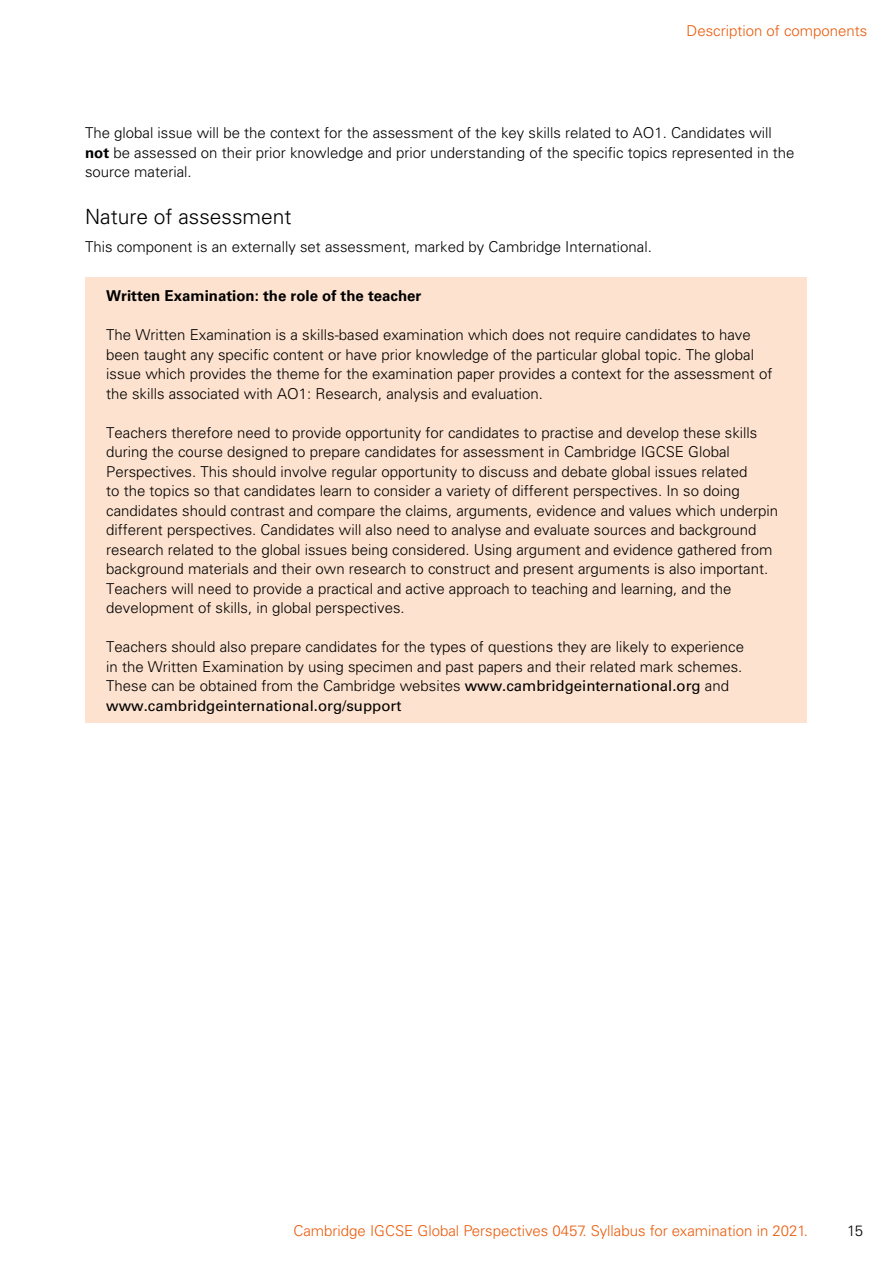
<style>
.page{position:relative;width:893px;height:1263px;background:#fff}
.page>*{position:absolute;margin:0;border:0;box-sizing:border-box;transform-origin:0 0}
.t1{font:300 21px "Univers LT Std";color:#000}
.t2{font:300 15px/19.5px "Univers LT Std";color:#000}
.t3{font:300 15px "Univers LT Std";color:#ea5b0b}
.t4{font:700 15px "Univers LT Std";color:#000}
.s1{font-weight:700}
.s2{font-weight:400}
</style>
<div class="page">
<div style="left:85px;top:277px;width:721px;height:446px;background:#fde2cf"></div>
<p class="t3" style="left:687px;top:22px;width:182px">Description of components</p>
<p class="t2" style="left:85px;top:123px;width:711px">The global issue will be the context for the assessment of the key skills related to AO1. Candidates will <span class="s1">not</span> be assessed on their prior knowledge and prior understanding of the specific topics represented in the source material.</p>
<h1 class="t1" style="left:85px;top:204px;width:208px">Nature of assessment</h1>
<p class="t2" style="left:85px;top:237px;width:568px">This component is an externally set assessment, marked by Cambridge International.</p>
<p class="t4" style="left:106px;top:287px;width:317px">Written Examination: the role of the teacher</p>
<p class="t2" style="left:106px;top:325px;width:668px">The Written Examination is a skills-based examination which does not require candidates to have been taught any specific content or have prior knowledge of the particular global topic. The global issue which provides the theme for the examination paper provides a context for the assessment of the skills associated with AO1: Research, analysis and evaluation.</p>
<p class="t2" style="left:106px;top:422px;width:673px">Teachers therefore need to provide opportunity for candidates to practise and develop these skills during the course designed to prepare candidates for assessment in Cambridge IGCSE Global Perspectives. This should involve regular opportunity to discuss and debate global issues related<br>to the topics so that candidates learn to consider a variety of different perspectives. In so doing candidates should contrast and compare the claims, arguments, evidence and values which underpin different perspectives. Candidates will also need to analyse and evaluate sources and background research related to the global issues being considered. Using argument and evidence gathered from background materials and their own research to construct and present arguments is also important.<br>Teachers will need to provide a practical and active approach to teaching and learning, and the development of skills, in global perspectives.</p>
<p class="t2" style="left:106px;top:637px;width:639px">Teachers should also prepare candidates for the types of questions they are likely to experience in the Written Examination by using specimen and past papers and their related mark schemes.<br>These can be obtained from the Cambridge websites <span class="s2">www.cambridgeinternational.org</span> and <span class="s2">www.cambridgeinternational.org/support</span></p>
<p class="t3" style="left:293px;top:1221px;width:516px">Cambridge IGCSE Global Perspectives 0457. Syllabus for examination in 2021.</p>
<p class="t2" style="left:847px;top:1220px;width:17px">15</p>
</div>
